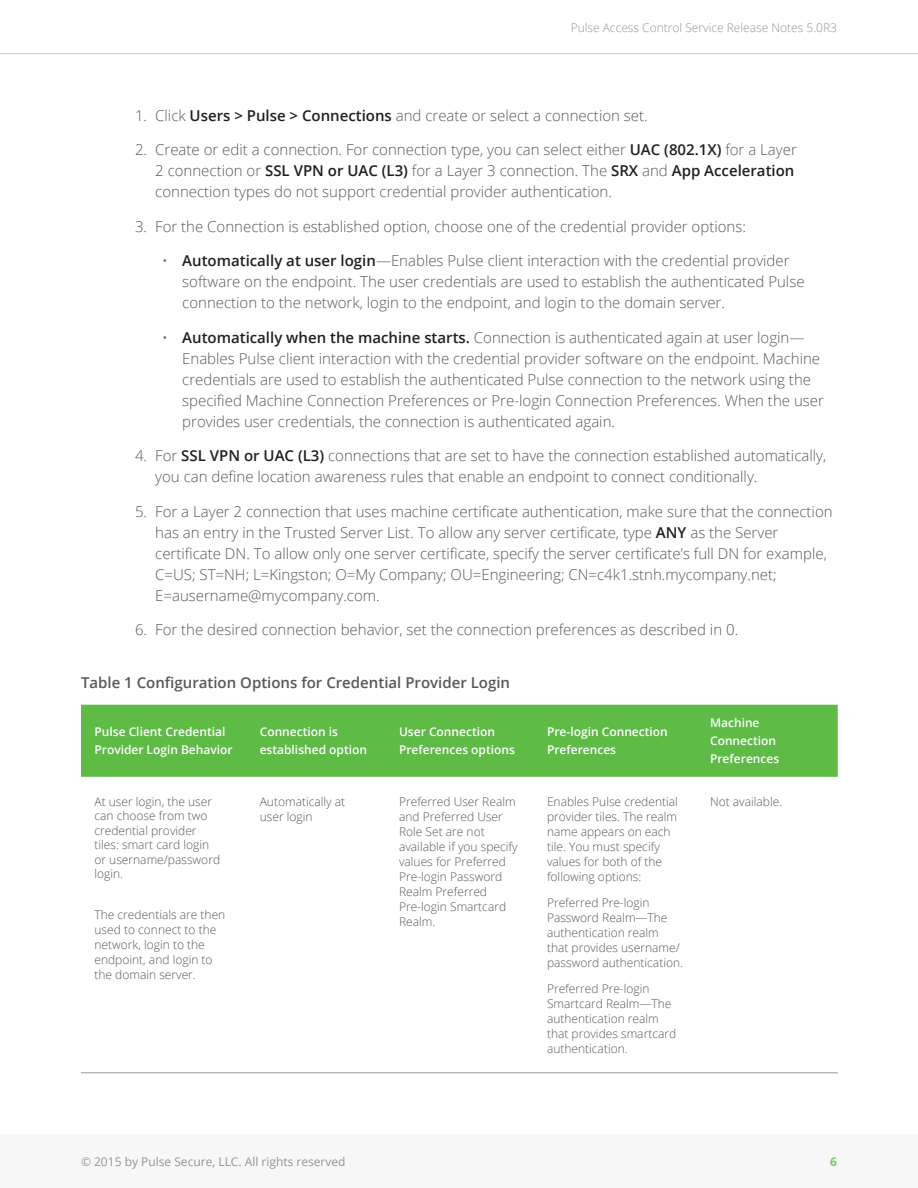
<style>
.page{position:relative;width:918px;height:1188px;background:#fff}
.page>*{position:absolute;margin:0;border:0;box-sizing:border-box;transform-origin:0 0}
.t1{font:300 15px/21px "Open Sans";color:#57585a}
.Heading_3{font:600 15px "Open Sans";color:#57585a}
.Body{font:300 12px/15px "Open Sans";color:#57585a}
.Body-2{font:600 12px/18px "Open Sans";color:#fff}
.t2{font:300 12px "Open Sans";color:#939598}
.t3{font:12px "Open Sans";color:#939598}
.t4{font:700 12px "Open Sans";color:#7fc565}
.s1{font-weight:600;color:#231f20}
</style>
<div class="page">
<div style="left:0;top:1134px;width:918px;height:54px;background:#f7f7f8"></div>
<hr style="left:0;top:53px;width:918px;height:1px;background:#c7c8ca">
<div style="left:81px;top:705px;width:757px;height:72px;background:#5dbb46"></div>
<hr style="left:81px;top:1072px;width:165px;height:1px;background:#939598">
<hr style="left:246px;top:1072px;width:140px;height:1px;background:#939598">
<hr style="left:386px;top:1072px;width:148px;height:1px;background:#939598">
<hr style="left:534px;top:1072px;width:163px;height:1px;background:#939598">
<hr style="left:697px;top:1072px;width:141px;height:1px;background:#939598">
<p class="t2" style="left:571px;top:19px;width:268px">Pulse Access Control Service Release Notes 5.0R3</p>
<p class="t1" style="left:135px;top:104px;width:514px">1. Click <span class="s1">Users &gt; Pulse &gt; Connections</span> and create or select a connection set.</p>
<p class="t1" style="left:155px;top:139px;width:643px;text-indent:-20px">2. Create or edit a connection. For connection type, you can select either <span class="s1">UAC (802.1X)</span> for a Layer<br>2 connection or <span class="s1">SSL VPN or UAC (L3)</span> for a Layer 3 connection. The <span class="s1">SRX</span> and <span class="s1">App Acceleration </span>connection types do not support credential provider authentication.</p>
<p class="t1" style="left:135px;top:215px;width:612px">3. For the Connection is established option, choose one of the credential provider options:</p>
<p class="t1" style="left:182px;top:250px;width:624px;text-indent:-20px">• <span class="s1">Automatically at user login</span>—Enables Pulse client interaction with the credential provider software on the endpoint. The user credentials are used to establish the authenticated Pulse connection to the network, login to the endpoint, and login to the domain server.</p>
<p class="t1" style="left:182px;top:326px;width:643px;text-indent:-20px">• <span class="s1">Automatically when the machine starts.</span> Connection is authenticated again at user login— Enables Pulse client interaction with the credential provider software on the endpoint. Machine credentials are used to establish the authenticated Pulse connection to the network using the specified Machine Connection Preferences or Pre-login Connection Preferences. When the user provides user credentials, the connection is authenticated again.</p>
<p class="t1" style="left:155px;top:445px;width:673px;text-indent:-20px">4. For <span class="s1">SSL VPN or UAC (L3)</span> connections that are set to have the connection established automatically, you can define location awareness rules that enable an endpoint to connect conditionally.</p>
<p class="t1" style="left:155px;top:500px;width:679px;text-indent:-20px">5. For a Layer 2 connection that uses machine certificate authentication, make sure that the connection has an entry in the Trusted Server List. To allow any server certificate, type <span class="s1">ANY</span> as the Server certificate DN. To allow only one server certificate, specify the server certificate’s full DN for example, C=US; ST=NH; L=Kingston; O=My Company; OU=Engineering; CN=c4k1.stnh.mycompany.net; E=ausername@mycompany.com.</p>
<p class="t1" style="left:135px;top:619px;width:605px">6. For the desired connection behavior, set the connection preferences as described in 0.</p>
<p class="Heading_3" style="left:81px;top:672px;width:431px">Table 1 Configuration Options for Credential Provider Login</p>
<p class="Body-2" style="left:94px;top:723px;width:140px">Pulse Client Credential<br>Provider Login Behavior</p>
<p class="Body-2" style="left:260px;top:723px;width:109px">Connection is established option</p>
<p class="Body-2" style="left:399px;top:723px;width:117px">User Connection<br>Preferences options</p>
<p class="Body-2" style="left:547px;top:723px;width:122px">Pre-login Connection<br>Preferences</p>
<p class="Body-2" style="left:710px;top:714px;width:71px">Machine<br>Connection<br>Preferences</p>
<p class="Body" style="left:94px;top:794px;width:127px;line-height:14.4px">At user login, the user can choose from two credential provider tiles: smart card login or username/password login.</p>
<p class="Body" style="left:94px;top:907px;width:132px">The credentials are then used to connect to the network, login to the endpoint, and login to the domain server.</p>
<p class="Body" style="left:260px;top:794px;width:87px">Automatically at user login</p>
<p class="Body" style="left:399px;top:794px;width:120px">Preferred User Realm and Preferred User<br>Role Set are not available if you specify values for Preferred<br>Pre-login Password<br>Realm Preferred<br>Pre-login Smartcard<br>Realm.</p>
<p class="Body" style="left:547px;top:794px;width:132px">Enables Pulse credential provider tiles. The realm name appears on each tile. You must specify values for both of the following options:</p>
<p class="Body" style="left:710px;top:794px;width:74px">Not available.</p>
<p class="Body" style="left:547px;top:895px;width:138px">Preferred Pre-login<br>Password Realm—The authentication realm that provides username/ password authentication.</p>
<p class="Body" style="left:547px;top:980px;width:131px">Preferred Pre-login<br>Smartcard Realm—The authentication realm that provides smartcard authentication.</p>
<p class="t3" style="left:81px;top:1153px;width:266px">© 2015 by Pulse Secure, LLC. All rights reserved</p>
<p class="t4" style="left:830px;top:1153px;width:8px">6</p>
</div>
